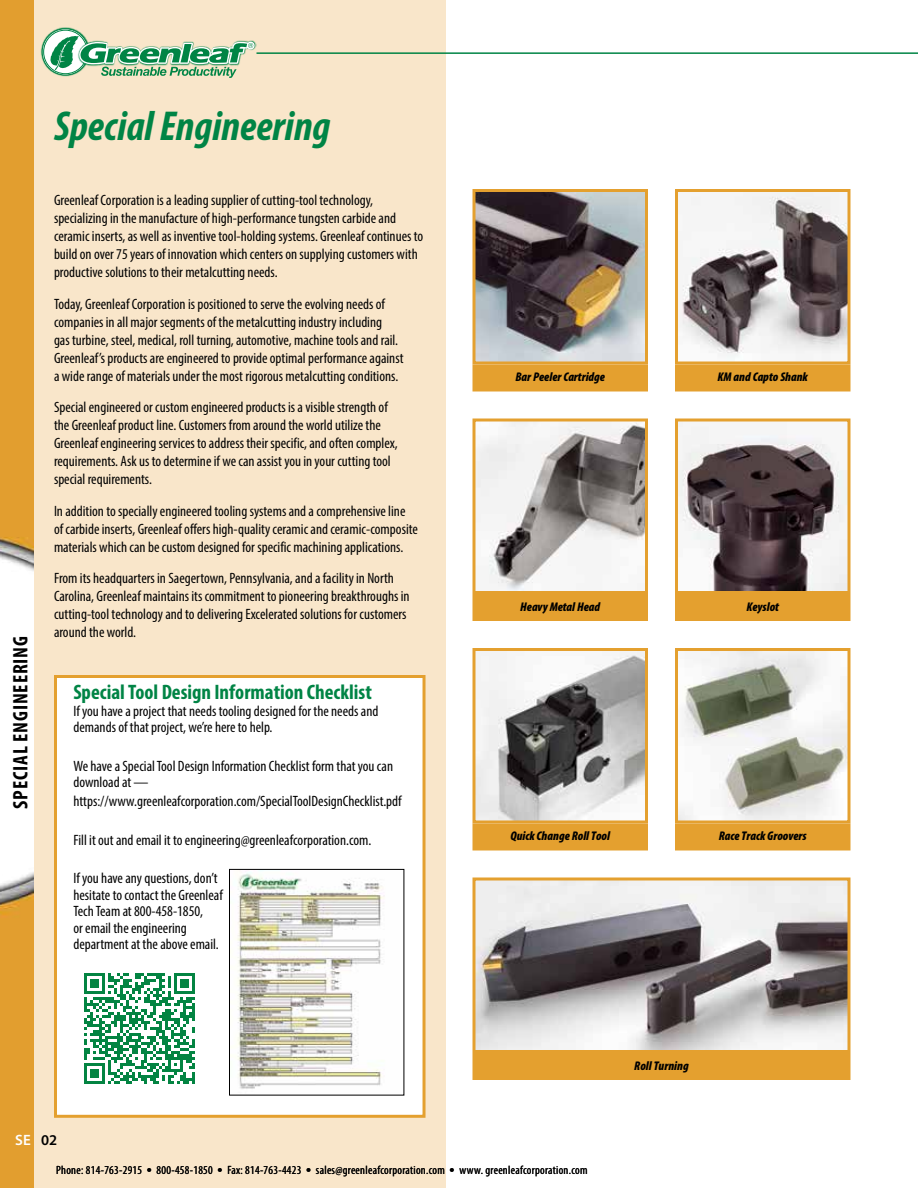
<style>
.page{position:relative;width:918px;height:1188px;background:#fff}
.page>*{position:absolute;margin:0;border:0;box-sizing:border-box;transform-origin:0 0}
.t1{font:italic 700 condensed 42px "Myriad Pro";color:#008445}
.t2{font:700 condensed 21px "Myriad Pro";color:#008445}
.t3{font:700 condensed 21px "Myriad Pro";letter-spacing:.04em;color:#000}
.t4{font:condensed 15px/18px "Myriad Pro";color:#000}
.t5{font:600 15px "Myriad Pro";color:#fff}
.t6{font:600 15px "Myriad Pro";color:#000}
.t7{font:italic 900 condensed 12.6px "Myriad Pro";color:#000}
.t8{font:condensed 12px "Myriad Pro";letter-spacing:.025em;color:#000}
.s1{font-size:19.5px}
</style>
<div class="page">
<div style="left:0;top:0;width:446px;height:1188px;background:#f9e6ca"></div>
<img style="left:41px;top:27px;width:44px;height:43px">
<svg style="left:42px;top:29px;width:47px;height:46px"></svg>
<div style="left:42px;top:28px;width:47px;height:47px;border:1px solid #008445;border-radius:50%"></div>
<div style="left:44px;top:30px;width:43px;height:44px;border:1px solid #008445;border-radius:50%"></div>
<svg style="left:49px;top:36px;width:206px;height:42px"></svg>
<hr style="left:256px;top:52px;width:662px;height:2px;background:#008445">
<img style="left:0;top:0;width:34px;height:1188px">
<img style="left:476px;top:193px;width:168px;height:167px">
<div style="left:472px;top:189px;width:176px;height:175px;border:3px solid #e4a02f"></div>
<div style="left:472px;top:364px;width:176px;height:28px;background:#e4a02f;border:3px solid #e4a02f"></div>
<img style="left:679px;top:193px;width:167px;height:165px">
<div style="left:675px;top:189px;width:175px;height:175px;border:3px solid #e4a02f"></div>
<div style="left:675px;top:364px;width:175px;height:28px;background:#e4a02f;border:3px solid #e4a02f"></div>
<img style="left:476px;top:422px;width:168px;height:168px">
<div style="left:472px;top:418px;width:176px;height:176px;border:3px solid #e4a02f"></div>
<div style="left:472px;top:594px;width:176px;height:27px;background:#e4a02f"></div>
<img style="left:679px;top:422px;width:167px;height:168px">
<div style="left:675px;top:418px;width:175px;height:176px;border:3px solid #e4a02f"></div>
<div style="left:675px;top:594px;width:175px;height:27px;background:#e4a02f"></div>
<img style="left:476px;top:652px;width:168px;height:168px">
<div style="left:472px;top:648px;width:176px;height:176px;border:3px solid #e4a02f"></div>
<div style="left:472px;top:824px;width:176px;height:26px;background:#e4a02f"></div>
<img style="left:679px;top:652px;width:167px;height:168px">
<div style="left:675px;top:648px;width:175px;height:176px;border:3px solid #e4a02f"></div>
<div style="left:675px;top:824px;width:175px;height:26px;background:#e4a02f"></div>
<img style="left:476px;top:882px;width:370px;height:167px">
<div style="left:472px;top:878px;width:378px;height:175px;border:3px solid #e4a02f"></div>
<div style="left:472px;top:1053px;width:378px;height:27px;background:#e4a02f"></div>
<div style="left:56px;top:676px;width:368px;height:440px;background:#fff"></div>
<div style="left:54px;top:675px;width:372px;height:443px;border:3px solid #e4a02f"></div>
<img style="left:237px;top:871px;width:147px;height:218px">
<div style="left:229px;top:869px;width:175px;height:226px;border:1px solid #000"></div>
<svg style="left:84px;top:973px;width:111px;height:111px"></svg>
<h2 class="t3" style="left:7px;top:809px;width:174px;rotate:-90deg">SPECIAL ENGINEERING</h2>
<h1 class="t1" style="left:54px;top:99px;width:278px">Special Engineering</h1>
<p class="t4" style="left:54px;top:191px;width:371px">Greenleaf Corporation is a leading supplier of cutting-tool technology, specializing in the manufacture of high-performance tungsten carbide and ceramic inserts, as well as inventive tool-holding systems. Greenleaf continues to build on over 75 years of innovation which centers on supplying customers with productive solutions to their metalcutting needs.</p>
<p class="t4" style="left:54px;top:295px;width:351px">Today, Greenleaf Corporation is positioned to serve the evolving needs of companies in all major segments of the metalcutting industry including<br>gas turbine, steel, medical, roll turning, automotive, machine tools and rail.<br>Greenleaf’s products are engineered to provide optimal performance against a wide range of materials under the most rigorous metalcutting conditions.</p>
<p class="t4" style="left:54px;top:398px;width:345px">Special engineered or custom engineered products is a visible strength of the Greenleaf product line. Customers from around the world utilize the Greenleaf engineering services to address their specific, and often complex, requirements. Ask us to determine if we can assist you in your cutting tool special requirements.</p>
<p class="t4" style="left:54px;top:502px;width:365px">In addition to specially engineered tooling systems and a comprehensive line of carbide inserts, Greenleaf offers high-quality ceramic and ceramic-composite materials which can be custom designed for specific machining applications.</p>
<p class="t4" style="left:54px;top:569px;width:357px">From its headquarters in Saegertown, Pennsylvania, and a facility in North Carolina, Greenleaf maintains its commitment to pioneering breakthroughs in cutting-tool technology and to delivering Excelerated solutions for customers around the world.</p>
<h2 class="t2" style="left:73px;top:679px;width:300px">Special Tool Design Information Checklist</h2>
<p class="t4" style="left:73px;top:703px;width:306px;line-height:16.5px">If you have a project that needs tooling designed for the needs and demands of that project, we’re here to help.</p>
<p class="t4" style="left:73px;top:757px;width:321px;line-height:16.5px">We have a Special Tool Design Information Checklist form that you can download at —</p>
<p class="t4" style="left:73px;top:792px;width:330px">https://www.greenleafcorporation.com/SpecialToolDesignChecklist.pdf</p>
<p class="t4" style="left:73px;top:831px;width:300px">Fill it out and email it to engineering@greenleafcorporation.com.</p>
<p class="t4" style="left:73px;top:870px;width:151px;line-height:16.5px">If you have any questions, don’t hesitate to contact the Greenleaf<br>Tech Team at 800-458-1850,<br>or email the engineering department at the above email.</p>
<p class="t5" style="left:15px;top:1132px;width:17px">SE</p>
<p class="t6" style="left:41px;top:1132px;width:18px">02</p>
<p class="t7" style="left:515px;top:369px;width:91px">Bar Peeler Cartridge</p>
<p class="t7" style="left:718px;top:369px;width:92px">KM and Capto Shank</p>
<p class="t7" style="left:520px;top:598px;width:82px">Heavy Metal Head</p>
<p class="t7" style="left:746px;top:598px;width:34px">Keyslot</p>
<p class="t7" style="left:510px;top:828px;width:101px">Quick Change Roll Tool</p>
<p class="t7" style="left:719px;top:828px;width:89px">Race Track Groovers</p>
<p class="t7" style="left:634px;top:1057px;width:56px">Roll Turning</p>
<p class="t8" style="left:56px;top:1163px;width:533px">Phone: 814-763-2915 <span class="s1">•</span> 800-458-1850 <span class="s1">•</span> Fax: 814-763-4423 <span class="s1">•</span> sales@greenleafcorporation.com <span class="s1">•</span> www. greenleafcorporation.com</p>
</div>
